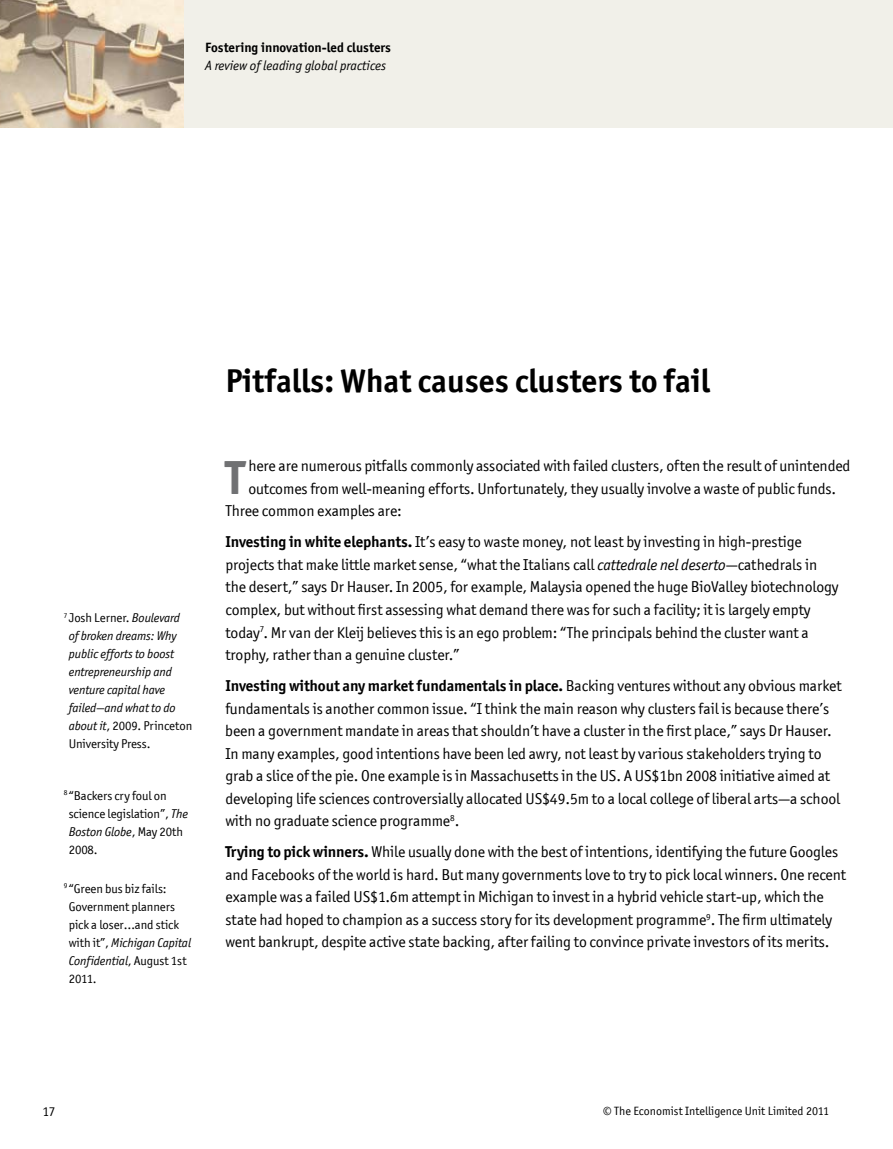
<style>
.page{position:relative;width:893px;height:1149px;background:#fff}
.page>*{position:absolute;margin:0;border:0;box-sizing:border-box;transform-origin:0 0}
.t1{font:700 47.85px "Officina San ITC";color:#707173}
.t2{font:700 33px "Officina San ITC";color:#000}
.t3{font:15.75px/22.5px "Officina San ITC";letter-spacing:-.005em;color:#000}
.t4{font:700 13.5px "Officina San ITC";color:#000}
.t5{font:italic 13.5px "Officina San ITC";color:#000}
.t6{font:13.5px "Officina San ITC";color:#000}
.t7{font:12.75px/18px "Officina San ITC";letter-spacing:-.005em;color:#000}
.t8{font:italic 12.75px/18px "Officina San ITC";letter-spacing:-.005em;color:#000}
.t9{font:12px "Officina San ITC";color:#000}
.s1{font-style:normal}
.s2{font-style:italic}
.s3{font-weight:700}
</style>
<div class="page">
<div style="left:0;top:0;width:893px;height:128px;background:#f1f0e9"></div>
<img style="left:0;top:0;width:183px;height:128px">
<p class="t4" style="left:205px;top:39px;width:187px">Fostering innovation-led clusters</p>
<p class="t5" style="left:205px;top:58px;width:183px">A review of leading global practices</p>
<p class="t8" style="left:69px;top:608px;width:125px;text-indent:-5px"><sup>7</sup> <span class="s1">Josh Lerner.</span> Boulevard of broken dreams: Why public efforts to boost entrepreneurship and venture capital have failed—and what to do about it<span class="s1">, 2009. Princeton<br>University Press.</span></p>
<p class="t7" style="left:69px;top:786px;width:121px;text-indent:-5px"><sup>8</sup> “Backers cry foul on science legislation”, <span class="s2">The<br>Boston Globe</span>, May 20th<br>2008.</p>
<p class="t7" style="left:69px;top:879px;width:124px;text-indent:-5px"><sup>9</sup> “Green bus biz fails:<br>Government planners pick a loser…and stick with it”, <span class="s2">Michigan Capital<br>Confidential</span>, August 1st<br>2011.</p>
<h2 class="t2" style="left:225px;top:360px;width:486px">Pitfalls: What causes clusters to fail</h2>
<h1 class="t1" style="left:225px;top:447px;width:21px">T</h1>
<p class="t3" style="left:248px;top:454px;width:604px">here are numerous pitfalls commonly associated with failed clusters, often the result of unintended</p>
<p class="t3" style="left:248px;top:477px;width:589px">outcomes from well-meaning efforts. Unfortunately, they usually involve a waste of public funds.</p>
<p class="t3" style="left:225px;top:499px;width:178px">Three common examples are:</p>
<p class="t3" style="left:225px;top:530px;width:615px"><span class="s3">Investing in white elephants.</span> It’s easy to waste money, not least by investing in high-prestige projects that make little market sense, “what the Italians call <span class="s2">cattedrale nel deserto</span>—cathedrals in the desert,” says Dr Hauser. In 2005, for example, Malaysia opened the huge BioValley biotechnology complex, but without first assessing what demand there was for such a facility; it is largely empty today<sup>7</sup>. Mr van der Kleij believes this is an ego problem: “The principals behind the cluster want a trophy, rather than a genuine cluster.”</p>
<p class="t3" style="left:225px;top:674px;width:618px"><span class="s3">Investing without any market fundamentals in place.</span> Backing ventures without any obvious market fundamentals is another common issue. “I think the main reason why clusters fail is because there’s been a government mandate in areas that shouldn’t have a cluster in the first place,” says Dr Hauser.<br>In many examples, good intentions have been led awry, not least by various stakeholders trying to grab a slice of the pie. One example is in Massachusetts in the US. A US$1bn 2008 initiative aimed at developing life sciences controversially allocated US$49.5m to a local college of liberal arts—a school with no graduate science programme<sup>8</sup>.</p>
<p class="t3" style="left:225px;top:840px;width:622px"><span class="s3">Trying to pick winners.</span> While usually done with the best of intentions, identifying the future Googles and Facebooks of the world is hard. But many governments love to try to pick local winners. One recent example was a failed US$1.6m attempt in Michigan to invest in a hybrid vehicle start-up, which the state had hoped to champion as a success story for its development programme<sup>9</sup>. The firm ultimately went bankrupt, despite active state backing, after failing to convince private investors of its merits.</p>
<p class="t6" style="left:43px;top:1103px;width:13px">17</p>
<p class="t9" style="left:603px;top:1103px;width:227px">© The Economist Intelligence Unit Limited 2011</p>
</div>
